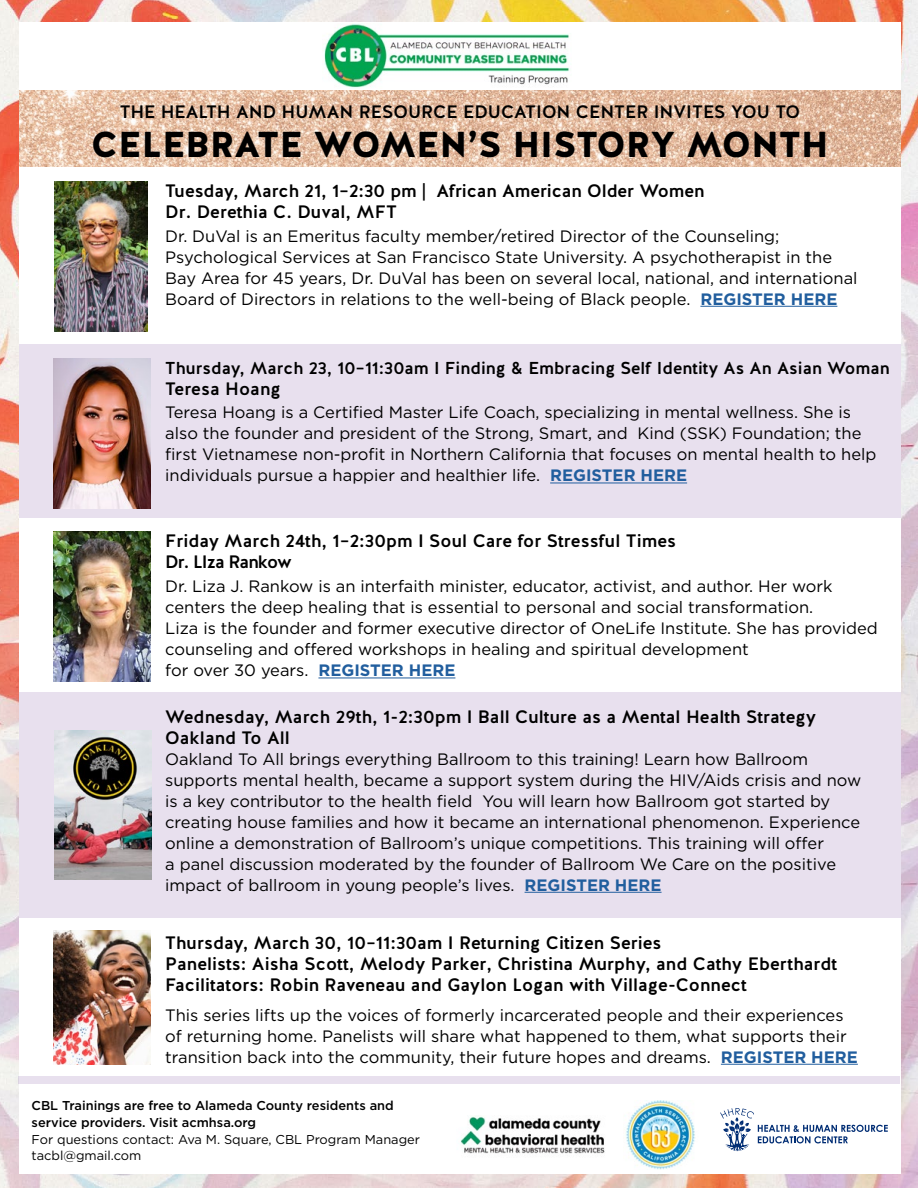
<style>
.page{position:relative;width:918px;height:1188px;background:#fff}
.page>*{position:absolute;margin:0;border:0;box-sizing:border-box;transform-origin:0 0}
.t1{font:900 36px "Halis R";color:#000}
.t2{font:500 18px/21px "Halis R";color:#000}
.t3{font:500 17.25px "Halis R";color:#000}
.t4{font:16.5px/21px "Gotham";color:#000}
.t5{font:500 12.9px/16.5px "Gotham";color:#000}
.t6{font:12.9px/16.5px "Gotham";color:#000}
.s1{font-weight:700;color:#215e9e}
</style>
<div class="page">
<img style="left:0;top:0;width:918px;height:1188px">
<div style="left:19px;top:22px;width:882px;height:1152px;background:#fff"></div>
<img style="left:19px;top:91px;width:882px;height:75px">
<svg style="left:720px;top:1108px;width:168px;height:43px"></svg>
<img style="left:324px;top:23px;width:246px;height:65px">
<img style="left:460px;top:1115px;width:145px;height:39px">
<div style="left:19px;top:345px;width:882px;height:173px;background:#e8e0ee"></div>
<div style="left:19px;top:692px;width:882px;height:226px;background:#e8e0ee"></div>
<div style="left:18px;top:1076px;width:881px;height:8px;background:#e8e0ee"></div>
<img style="left:53px;top:531px;width:98px;height:151px">
<img style="left:53px;top:358px;width:98px;height:150px">
<img style="left:624px;top:1101px;width:71px;height:68px">
<img style="left:54px;top:731px;width:98px;height:148px">
<hr style="left:525px;top:892px;width:137px;height:1px;background:#215e9e">
<hr style="left:700px;top:306px;width:137px;height:1px;background:#215e9e">
<hr style="left:550px;top:483px;width:137px;height:1px;background:#215e9e">
<hr style="left:318px;top:678px;width:137px;height:1px;background:#215e9e">
<svg style="left:54px;top:181px;width:94px;height:150px"></svg>
<img style="left:55px;top:181px;width:92px;height:150px">
<hr style="left:721px;top:1064px;width:137px;height:1px;background:#215e9e">
<img style="left:53px;top:931px;width:98px;height:134px">
<p class="t2" style="left:120px;top:102px;width:682px">THE HEALTH AND HUMAN RESOURCE EDUCATION CENTER INVITES YOU TO</p>
<h1 class="t1" style="left:91px;top:121px;width:739px">CELEBRATE WOMEN’S HISTORY MONTH</h1>
<p class="t2" style="left:165px;top:181px;width:541px">Tuesday, March 21, 1–2:30 pm | African American Older Women<br>Dr. Derethia C. Duval, MFT</p>
<p class="t4" style="left:165px;top:225px;width:694px">Dr. DuVal is an Emeritus faculty member/retired Director of the Counseling; Psychological Services at San Francisco State University. A psychotherapist in the Bay Area for 45 years, Dr. DuVal has been on several local, national, and international Board of Directors in relations to the well-being of Black people. <span class="s1">REGISTER HERE</span></p>
<p class="t3" style="left:165px;top:357px;width:726px">Thursday, March 23, 10–11:30am I Finding &amp; Embracing Self Identity As An Asian Woman</p>
<p class="t2" style="left:165px;top:378px;width:117px">Teresa Hoang</p>
<p class="t4" style="left:165px;top:402px;width:713px">Teresa Hoang is a Certified Master Life Coach, specializing in mental wellness. She is also the founder and president of the Strong, Smart, and Kind (SSK) Foundation; the first Vietnamese non-profit in Northern California that focuses on mental health to help individuals pursue a happier and healthier life. <span class="s1">REGISTER HERE</span></p>
<p class="t2" style="left:165px;top:531px;width:512px">Friday March 24th, 1–2:30pm I Soul Care for Stressful Times<br>Dr. LIza Rankow</p>
<p class="t4" style="left:165px;top:576px;width:714px">Dr. Liza J. Rankow is an interfaith minister, educator, activist, and author. Her work centers the deep healing that is essential to personal and social transformation.<br>Liza is the founder and former executive director of OneLife Institute. She has provided counseling and offered workshops in healing and spiritual development<br>for over 30 years. <span class="s1">REGISTER HERE</span></p>
<p class="t2" style="left:165px;top:706px;width:652px">Wednesday, March 29th, 1-2:30pm I Ball Culture as a Mental Health Strategy<br>Oakland To All</p>
<p class="t4" style="left:165px;top:748px;width:698px">Oakland To All brings everything Ballroom to this training! Learn how Ballroom supports mental health, became a support system during the HIV/Aids crisis and now is a key contributor to the health field You will learn how Ballroom got started by creating house families and how it became an international phenomenon. Experience online a demonstration of Ballroom’s unique competitions. This training will offer<br>a panel discussion moderated by the founder of Ballroom We Care on the positive impact of ballroom in young people’s lives. <span class="s1">REGISTER HERE</span></p>
<p class="t2" style="left:165px;top:933px;width:674px">Thursday, March 30, 10–11:30am I Returning Citizen Series<br>Panelists: Aisha Scott, Melody Parker, Christina Murphy, and Cathy Eberthardt<br>Facilitators: Robin Raveneau and Gaylon Logan with Village-Connect</p>
<p class="t4" style="left:165px;top:1004px;width:694px">This series lifts up the voices of formerly incarcerated people and their experiences of returning home. Panelists will share what happened to them, what supports their transition back into the community, their future hopes and dreams. <span class="s1">REGISTER HERE</span></p>
<p class="t5" style="left:32px;top:1098px;width:364px">CBL Trainings are free to Alameda County residents and service providers. Visit acmhsa.org</p>
<p class="t6" style="left:32px;top:1130px;width:390px">For questions contact: Ava M. Square, CBL Program Manager tacbl@gmail.com</p>
</div>
